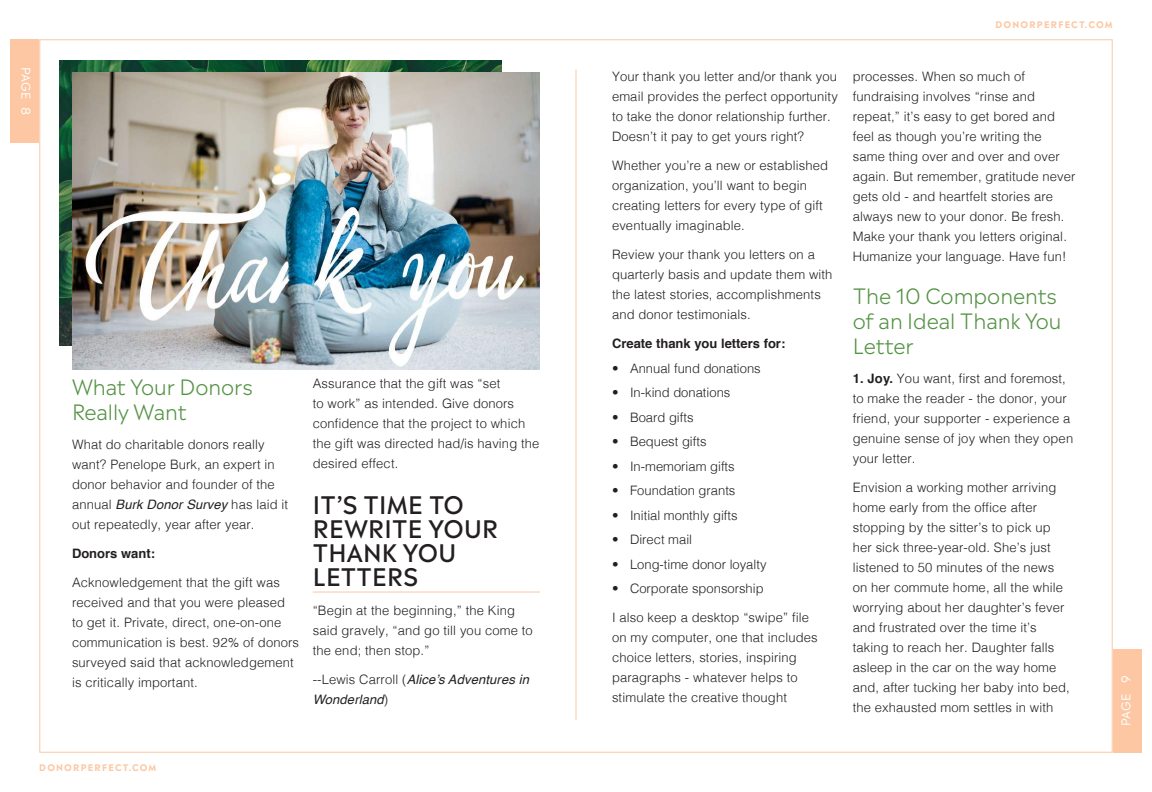
<style>
.page{position:relative;width:1152px;height:792px;background:#fff}
.page>*{position:absolute;margin:0;border:0;box-sizing:border-box;transform-origin:0 0}
.t1{font:500 24px/24px "Madera";letter-spacing:.01em;color:#231f20}
.t2{font:300 21px/25px "Madera";color:#549344}
.t3{font:300 13px/20px "Helvetica";letter-spacing:.01em;color:#231f20}
.t4{font:italic 13px/20px "Helvetica";letter-spacing:.01em;color:#231f20}
.t5{font:700 13px "Helvetica";color:#231f20}
.t6{font:12px "Madera";letter-spacing:.025em;color:#fff}
.t7{font:700 9px "Madera";letter-spacing:.13em;color:#fcc7a2}
.s1{font-weight:400;font-style:italic}
.s2{font-weight:300;font-style:normal}
.s3{font-weight:700}
</style>
<div class="page">
<div style="left:10px;top:39px;width:29px;height:103px;background:#fcc7a2"></div>
<div style="left:1113px;top:650px;width:29px;height:103px;background:#fcc7a2"></div>
<hr style="left:576px;top:70px;width:1px;height:650px;background:#fcc7a2">
<img style="left:59px;top:60px;width:443px;height:286px">
<hr style="left:313px;top:592px;width:227px;height:1px;background:#fcc7a2">
<img style="left:72px;top:72px;width:468px;height:298px">
<p class="t6" style="left:37px;top:67px;width:50px;rotate:90deg">PAGE 8</p>
<h2 class="t2" style="left:72px;top:372px;width:182px">What Your Donors<br>Really Want</h2>
<p class="t3" style="left:72px;top:433px;width:218px">What do charitable donors really want? Penelope Burk, an expert in donor behavior and founder of the annual <span class="s1">Burk Donor Survey</span> has laid it out repeatedly, year after year.</p>
<p class="t5" style="left:72px;top:543px;width:85px">Donors want:</p>
<p class="t3" style="left:72px;top:571px;width:229px">Acknowledgement that the gift was received and that you were pleased to get it. Private, direct, one-on-one communication is best. 92% of donors surveyed said that acknowledgement is critically important.</p>
<p class="t3" style="left:313px;top:372px;width:228px">Assurance that the gift was “set<br>to work” as intended. Give donors confidence that the project to which the gift was directed had/is having the desired effect.</p>
<h1 class="t1" style="left:313px;top:490px;width:187px">IT’S TIME TO<br>REWRITE YOUR<br>THANK YOU<br>LETTERS</h1>
<p class="t3" style="left:313px;top:600px;width:222px">“Begin at the beginning,” the King said gravely, “and go till you come to the end; then stop.”</p>
<p class="t4" style="left:313px;top:670px;width:218px"><span class="s2">--Lewis Carroll (</span>Alice’s Adventures in<br>Wonderland<span class="s2">)</span></p>
<p class="t7" style="left:39px;top:759px;width:119px">DONORPERFECT.COM</p>
<p class="t7" style="left:996px;top:16px;width:119px">DONORPERFECT.COM</p>
<p class="t3" style="left:612px;top:66px;width:227px">Your thank you letter and/or thank you email provides the perfect opportunity to take the donor relationship further.<br>Doesn’t it pay to get yours right?</p>
<p class="t3" style="left:612px;top:155px;width:218px">Whether you’re a new or established organization, you’ll want to begin creating letters for every type of gift eventually imaginable.</p>
<p class="t3" style="left:612px;top:244px;width:222px">Review your thank you letters on a quarterly basis and update them with the latest stories, accomplishments and donor testimonials.</p>
<p class="t5" style="left:612px;top:333px;width:175px">Create thank you letters for:</p>
<p class="t3" style="left:612px;top:357px;width:150px">• Annual fund donations</p>
<p class="t3" style="left:612px;top:382px;width:120px">• In-kind donations</p>
<p class="t3" style="left:612px;top:406px;width:83px">• Board gifts</p>
<p class="t3" style="left:612px;top:431px;width:96px">• Bequest gifts</p>
<p class="t3" style="left:612px;top:455px;width:124px">• In-memoriam gifts</p>
<p class="t3" style="left:612px;top:480px;width:125px">• Foundation grants</p>
<p class="t3" style="left:612px;top:504px;width:127px">• Initial monthly gifts</p>
<p class="t3" style="left:612px;top:529px;width:82px">• Direct mail</p>
<p class="t3" style="left:612px;top:553px;width:156px">• Long-time donor loyalty</p>
<p class="t3" style="left:612px;top:578px;width:153px">• Corporate sponsorship</p>
<p class="t3" style="left:612px;top:607px;width:207px">I also keep a desktop “swipe” file on my computer, one that includes choice letters, stories, inspiring paragraphs - whatever helps to stimulate the creative thought</p>
<p class="t3" style="left:853px;top:66px;width:224px">processes. When so much of fundraising involves “rinse and repeat,” it’s easy to get bored and feel as though you’re writing the same thing over and over and over again. But remember, gratitude never gets old - and heartfelt stories are always new to your donor. Be fresh.<br>Make your thank you letters original.<br>Humanize your language. Have fun!</p>
<h2 class="t2" style="left:853px;top:281px;width:210px">The 10 Components of an Ideal Thank You<br>Letter</h2>
<p class="t3" style="left:853px;top:368px;width:222px"><span class="s3">1. Joy.</span> You want, first and foremost, to make the reader - the donor, your friend, your supporter - experience a genuine sense of joy when they open your letter.</p>
<p class="t3" style="left:853px;top:477px;width:219px">Envision a working mother arriving home early from the office after stopping by the sitter’s to pick up her sick three-year-old. She’s just listened to 50 minutes of the news on her commute home, all the while worrying about her daughter’s fever and frustrated over the time it’s taking to reach her. Daughter falls asleep in the car on the way home and, after tucking her baby into bed, the exhausted mom settles in with</p>
<p class="t6" style="left:1115px;top:726px;width:52px;rotate:-90deg">PAGE 9</p>
</div>
